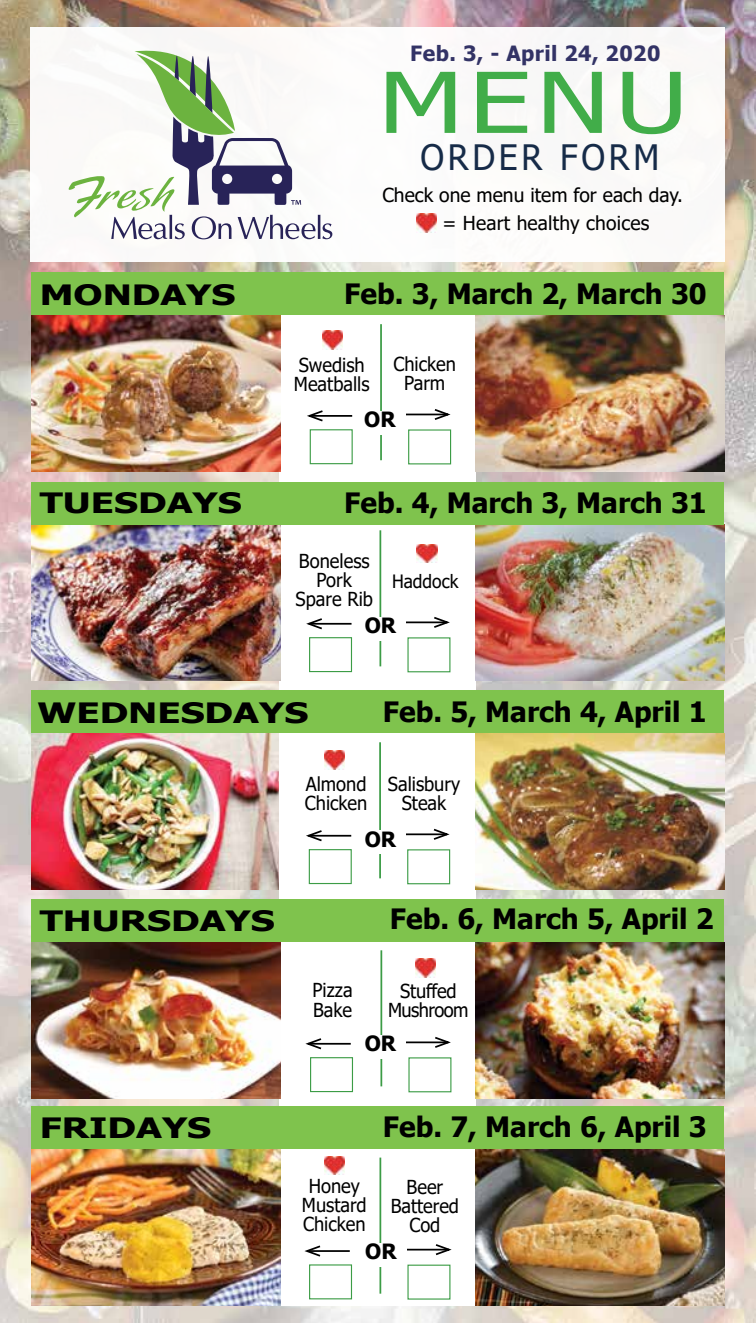
<style>
.page{position:relative;width:756px;height:1323px;background:#fff}
.page>*{position:absolute;margin:0;border:0;box-sizing:border-box;transform-origin:0 0}
.t1{font:84px "Tahoma";color:#41ad49;scale:1.31 1}
.t2{font:35px "Tahoma";letter-spacing:.11em;color:#162b48;scale:.96 1}
.t3{font:700 28px "Tahoma";color:#000}
.t4{font:700 28px "Tahoma";color:#000;scale:1.35 1}
.t5{font:700 21px "Tahoma";letter-spacing:.02em;color:#336}
.t6{font:700 21px "Tahoma";color:#000}
.t7{font:19.25px/19.2px "Tahoma";color:#000;text-align:center;scale:.95 1}
.t8{font:19.25px/28px "Tahoma";color:#000}
.t9{font:19.25px/19.2px "Tahoma";letter-spacing:-.03em;color:#000;text-align:center;scale:.95 1}
.t10{font:18.38px "Tahoma";color:#000;scale:.95 1}
</style>
<div class="page">
<img style="left:0;top:0;width:756px;height:1323px">
<img style="left:32px;top:733px;width:248px;height:157px">
<div style="left:280px;top:305px;width:196px;height:1001px;background:#fff"></div>
<hr style="left:309px;top:415px;width:43px;height:2px;background:#000">
<svg style="left:307px;top:410px;width:18px;height:12px"></svg>
<hr style="left:405px;top:414px;width:43px;height:1px;background:#000">
<svg style="left:433px;top:409px;width:18px;height:11px"></svg>
<div style="left:310px;top:429px;width:43px;height:35px;background:#fff;border:1px solid #3c9c46"></div>
<div style="left:408px;top:429px;width:43px;height:35px;background:#fff;border:1px solid #3c9c46"></div>
<hr style="left:380px;top:324px;width:2px;height:136px;background:#3c9c46">
<hr style="left:309px;top:623px;width:43px;height:2px;background:#000">
<svg style="left:306px;top:618px;width:18px;height:12px"></svg>
<hr style="left:405px;top:622px;width:42px;height:1px;background:#000">
<svg style="left:432px;top:616px;width:18px;height:12px"></svg>
<div style="left:309px;top:637px;width:43px;height:35px;background:#fff;border:1px solid #3c9c46"></div>
<img style="left:32px;top:315px;width:249px;height:156px">
<hr style="left:380px;top:530px;width:1px;height:136px;background:#3c9c46">
<hr style="left:308px;top:835px;width:43px;height:2px;background:#000">
<svg style="left:306px;top:830px;width:18px;height:12px"></svg>
<hr style="left:404px;top:833px;width:43px;height:2px;background:#000">
<svg style="left:432px;top:828px;width:18px;height:12px"></svg>
<div style="left:407px;top:849px;width:43px;height:35px;background:#fff;border:1px solid #3c9c46"></div>
<hr style="left:379px;top:742px;width:2px;height:136px;background:#3c9c46">
<img style="left:475px;top:1149px;width:249px;height:157px">
<hr style="left:307px;top:1250px;width:43px;height:2px;background:#000">
<svg style="left:304px;top:1245px;width:18px;height:12px"></svg>
<hr style="left:406px;top:1249px;width:43px;height:2px;background:#000">
<svg style="left:434px;top:1244px;width:18px;height:12px"></svg>
<div style="left:309px;top:1264px;width:43px;height:35px;background:#fff;border:1px solid #3c9c46"></div>
<hr style="left:380px;top:1158px;width:1px;height:136px;background:#3c9c46">
<hr style="left:308px;top:1043px;width:43px;height:2px;background:#000">
<svg style="left:305px;top:1038px;width:18px;height:12px"></svg>
<hr style="left:406px;top:1042px;width:42px;height:1px;background:#000">
<svg style="left:433px;top:1036px;width:18px;height:12px"></svg>
<div style="left:310px;top:1057px;width:43px;height:35px;background:#fff;border:1px solid #3c9c46"></div>
<hr style="left:380px;top:950px;width:2px;height:136px;background:#3c9c46">
<div style="left:365px;top:617px;width:41px;height:24px;background:#fff"></div>
<div style="left:364px;top:411px;width:41px;height:24px;background:#fff"></div>
<div style="left:365px;top:831px;width:41px;height:23px;background:#fff"></div>
<div style="left:365px;top:1035px;width:41px;height:24px;background:#fff"></div>
<div style="left:365px;top:1243px;width:41px;height:23px;background:#fff"></div>
<img style="left:475px;top:733px;width:249px;height:157px">
<div style="left:30px;top:27px;width:694px;height:234px;background:#fff"></div>
<div style="left:32px;top:272px;width:692px;height:43px;background:#7fc34d"></div>
<img style="left:32px;top:942px;width:249px;height:156px">
<img style="left:32px;top:526px;width:249px;height:155px">
<img style="left:475px;top:525px;width:249px;height:156px">
<div style="left:32px;top:482px;width:692px;height:43px;background:#7fc34d"></div>
<div style="left:32px;top:690px;width:692px;height:43px;background:#7fc34d"></div>
<div style="left:32px;top:1106px;width:692px;height:43px;background:#7fc34d"></div>
<div style="left:32px;top:899px;width:692px;height:43px;background:#7fc34d"></div>
<svg style="left:69px;top:51px;width:263px;height:188px"></svg>
<div style="left:309px;top:849px;width:43px;height:35px;background:#fff;border:1px solid #3c9c46"></div>
<img style="left:476px;top:942px;width:248px;height:156px">
<img style="left:32px;top:1149px;width:249px;height:157px">
<img style="left:475px;top:315px;width:249px;height:156px">
<img style="left:322px;top:330px;width:20px;height:19px">
<img style="left:324px;top:751px;width:21px;height:18px">
<img style="left:416px;top:959px;width:20px;height:18px">
<img style="left:324px;top:1156px;width:21px;height:19px">
<img style="left:416px;top:214px;width:20px;height:18px">
<img style="left:417px;top:544px;width:20px;height:19px">
<p class="t5" style="left:410px;top:39px;width:252px">Feb. 3, - April 24, 2020</p>
<h1 class="t1" style="left:378px;top:46px;width:238px">MENU</h1>
<h2 class="t2" style="left:420px;top:134px;width:250px">ORDER FORM</h2>
<h3 class="t4" style="left:40px;top:275px;width:146px">MONDAYS</h3>
<h3 class="t4" style="left:40px;top:483px;width:151px">TUESDAYS</h3>
<p class="t8" style="left:443px;top:182px;width:242px;text-indent:-60px">Check one menu item for each day. = Heart healthy choices</p>
<h3 class="t3" style="left:344px;top:274px;width:364px">Feb. 3, March 2, March 30</h3>
<p class="t7" style="left:294px;top:356px;width:81px;text-align:left">Swedish<br>Meatballs</p>
<p class="t7" style="left:393px;top:355px;width:67px">Chicken<br>Parm</p>
<p class="t6" style="left:364px;top:405px;width:33px">OR</p>
<h3 class="t3" style="left:344px;top:484px;width:364px">Feb. 4, March 3, March 31</h3>
<p class="t7" style="left:296px;top:552px;width:83px">Boneless<br>Pork<br>Spare Rib</p>
<p class="t10" style="left:392px;top:569px;width:71px">Haddock</p>
<p class="t6" style="left:365px;top:611px;width:33px">OR</p>
<h3 class="t4" style="left:38px;top:693px;width:202px">WEDNESDAYS</h3>
<h3 class="t3" style="left:383px;top:692px;width:325px">Feb. 5, March 4, April 1</h3>
<p class="t7" style="left:305px;top:775px;width:67px;text-align:left">Almond<br>Chicken</p>
<p class="t7" style="left:388px;top:775px;width:78px">Salisbury<br>Steak</p>
<h3 class="t4" style="left:40px;top:901px;width:176px">THURSDAYS</h3>
<h3 class="t4" style="left:40px;top:1108px;width:128px">FRIDAYS</h3>
<p class="t6" style="left:365px;top:824px;width:33px">OR</p>
<h3 class="t3" style="left:390px;top:900px;width:325px">Feb. 6, March 5, April 2</h3>
<p class="t7" style="left:313px;top:982px;width:44px;text-align:left">Pizza<br>Bake</p>
<p class="t9" style="left:388px;top:983px;width:86px">Stuffed<br>Mushroom</p>
<p class="t6" style="left:365px;top:1029px;width:33px">OR</p>
<h3 class="t3" style="left:383px;top:1107px;width:325px">Feb. 7, March 6, April 3</h3>
<p class="t7" style="left:302px;top:1177px;width:70px">Honey<br>Mustard<br>Chicken</p>
<p class="t7" style="left:391px;top:1178px;width:74px">Beer<br>Battered<br>Cod</p>
<p class="t6" style="left:365px;top:1236px;width:33px">OR</p>
</div>
